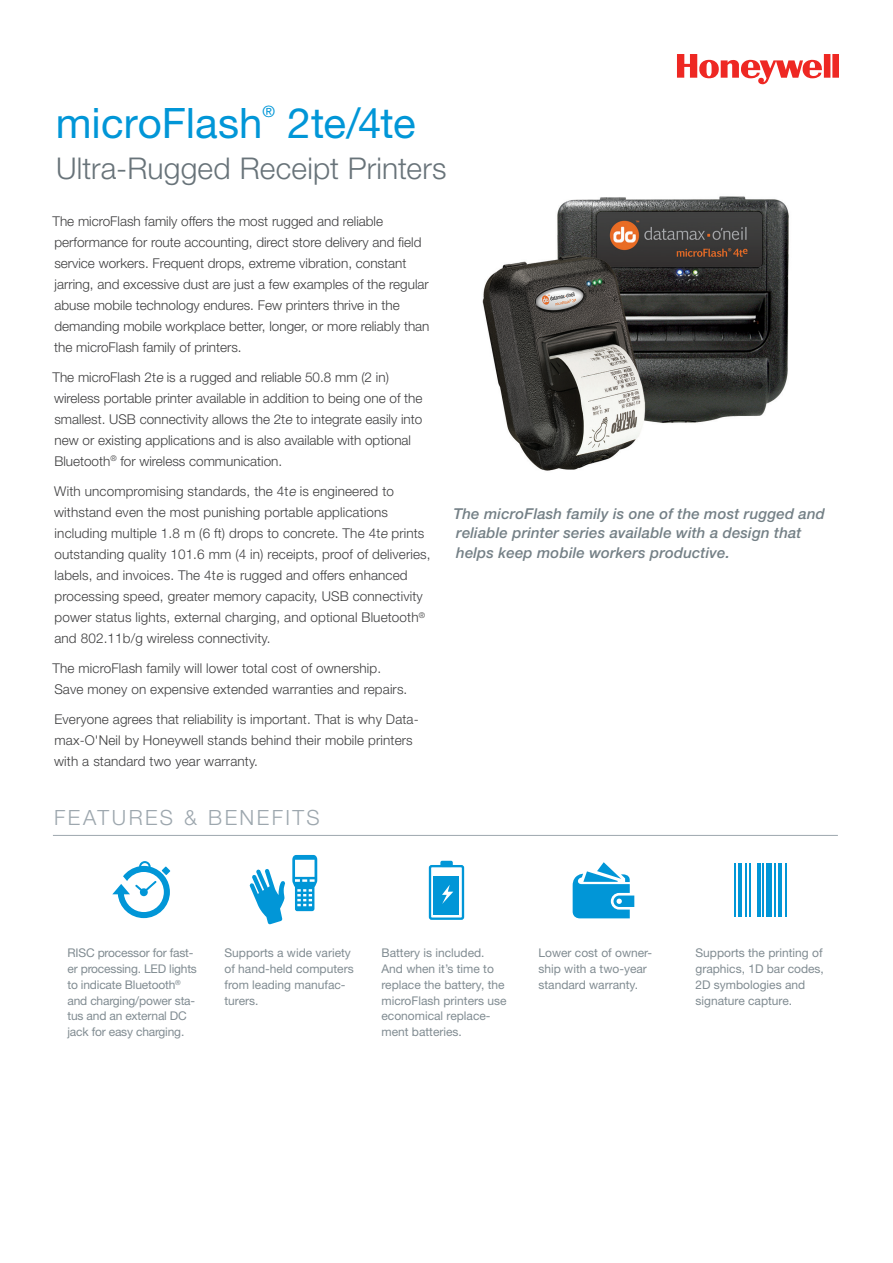
<style>
.page{position:relative;width:893px;height:1263px;background:#fff}
.page>*{position:absolute;margin:0;border:0;box-sizing:border-box;transform-origin:0 0}
.Title_1__28pt{font:42px "Helvetica Neue LT Std";color:#0196d7}
.Title_2__20pt{font:300 30px "Helvetica Neue LT Std";letter-spacing:.005em;color:#687379}
.Sidebar__Header{font:300 21px "Helvetica Neue LT Std";letter-spacing:.12em;color:#9da7ae}
.Title_1__28pt-2{font:15.75px "Helvetica Neue LT Std";color:#0196d7}
.t1{font:italic 500 15px/19.5px "Helvetica Neue";letter-spacing:.01em;color:#748086}
.t2{font:300 13.5px/21px "Helvetica Neue LT Std";color:#3e3e3f}
.t3{font:12px/15.8px "Helvetica Neue LT Std";color:#818c92}
</style>
<div class="page">
<svg style="left:677px;top:54px;width:162px;height:30px"></svg>
<hr style="left:53px;top:835px;width:785px;height:1px;background:#9da7ae">
<div style="left:429px;top:865px;width:35px;height:55px;border:2px solid #0196d7;border-radius:2px"></div>
<div style="left:440px;top:861px;width:13px;height:6px;border:2px solid #0196d7"></div>
<div style="left:433px;top:876px;width:26px;height:39px;background:#0196d7"></div>
<svg style="left:442px;top:885px;width:11px;height:19px"></svg>
<svg style="left:573px;top:862px;width:61px;height:56px"></svg>
<hr style="left:734px;top:864px;width:2px;height:53px;background:#0196d7">
<hr style="left:738px;top:864px;width:4px;height:53px;background:#0196d7">
<hr style="left:745px;top:864px;width:2px;height:53px;background:#0196d7">
<hr style="left:749px;top:864px;width:2px;height:53px;background:#0196d7">
<hr style="left:757px;top:864px;width:3px;height:53px;background:#0196d7">
<hr style="left:762px;top:864px;width:2px;height:53px;background:#0196d7">
<hr style="left:774px;top:864px;width:2px;height:53px;background:#0196d7">
<hr style="left:778px;top:864px;width:3px;height:53px;background:#0196d7">
<hr style="left:785px;top:864px;width:2px;height:53px;background:#0196d7">
<div style="left:766px;top:864px;width:6px;height:53px;background:#0196d7"></div>
<svg style="left:249px;top:869px;width:36px;height:55px"></svg>
<svg style="left:292px;top:855px;width:25px;height:56px"></svg>
<svg style="left:112px;top:861px;width:58px;height:57px"></svg>
<img style="left:482px;top:196px;width:307px;height:275px">
<p class="Title_1__28pt" style="left:56px;top:98px;width:208px">microFlash</p>
<p class="Title_1__28pt-2" style="left:263px;top:102px;width:14px">®</p>
<p class="Title_1__28pt" style="left:287px;top:98px;width:130px">2te/4te</p>
<p class="Title_2__20pt" style="left:56px;top:150px;width:392px">Ultra-Rugged Receipt Printers</p>
<p class="t2" style="left:53px;top:210px;width:379px">The microFlash family offers the most rugged and reliable performance for route accounting, direct store delivery and field service workers. Frequent drops, extreme vibration, constant jarring, and excessive dust are just a few examples of the regular abuse mobile technology endures. Few printers thrive in the demanding mobile workplace better, longer, or more reliably than the microFlash family of printers.</p>
<p class="t2" style="left:53px;top:366px;width:371px">The microFlash 2te is a rugged and reliable 50.8 mm (2 in) wireless portable printer available in addition to being one of the smallest. USB connectivity allows the 2te to integrate easily into new or existing applications and is also available with optional Bluetooth<sup>®</sup> for wireless communication.</p>
<p class="t2" style="left:54px;top:480px;width:378px">With uncompromising standards, the 4te is engineered to withstand even the most punishing portable applications including multiple 1.8 m (6 ft) drops to concrete. The 4te prints outstanding quality 101.6 mm (4 in) receipts, proof of deliveries, labels, and invoices. The 4te is rugged and offers enhanced processing speed, greater memory capacity, USB connectivity power status lights, external charging, and optional Bluetooth<sup>® </sup>and 802.11b/g wireless connectivity.</p>
<p class="t2" style="left:53px;top:658px;width:356px">The microFlash family will lower total cost of ownership.<br>Save money on expensive extended warranties and repairs.</p>
<p class="t2" style="left:54px;top:709px;width:366px">Everyone agrees that reliability is important. That is why Data&shy;max-O'Neil by Honeywell stands behind their mobile printers with a standard two year warranty.</p>
<p class="t1" style="left:453px;top:504px;width:373px">The microFlash family is one of the most rugged and reliable printer series available with a design that helps keep mobile workers productive.</p>
<p class="Sidebar__Header" style="left:54px;top:805px;width:267px">FEATURES &amp; BENEFITS</p>
<p class="t3" style="left:68px;top:945px;width:131px">RISC processor for fast&shy;er processing. LED lights to indicate Bluetooth<sup>® </sup>and charging/power sta&shy;tus and an external DC jack for easy charging.</p>
<p class="t3" style="left:224px;top:945px;width:131px">Supports a wide variety of hand-held computers from leading manufac&shy;turers.</p>
<p class="t3" style="left:381px;top:945px;width:127px">Battery is included.<br>And when it’s time to replace the battery, the microFlash printers use economical replace&shy;ment batteries.</p>
<p class="t3" style="left:538px;top:945px;width:115px">Lower cost of owner&shy;ship with a two-year standard warranty.</p>
<p class="t3" style="left:695px;top:945px;width:130px">Supports the printing of graphics, 1D bar codes,<br>2D symbologies and signature capture.</p>
</div>
